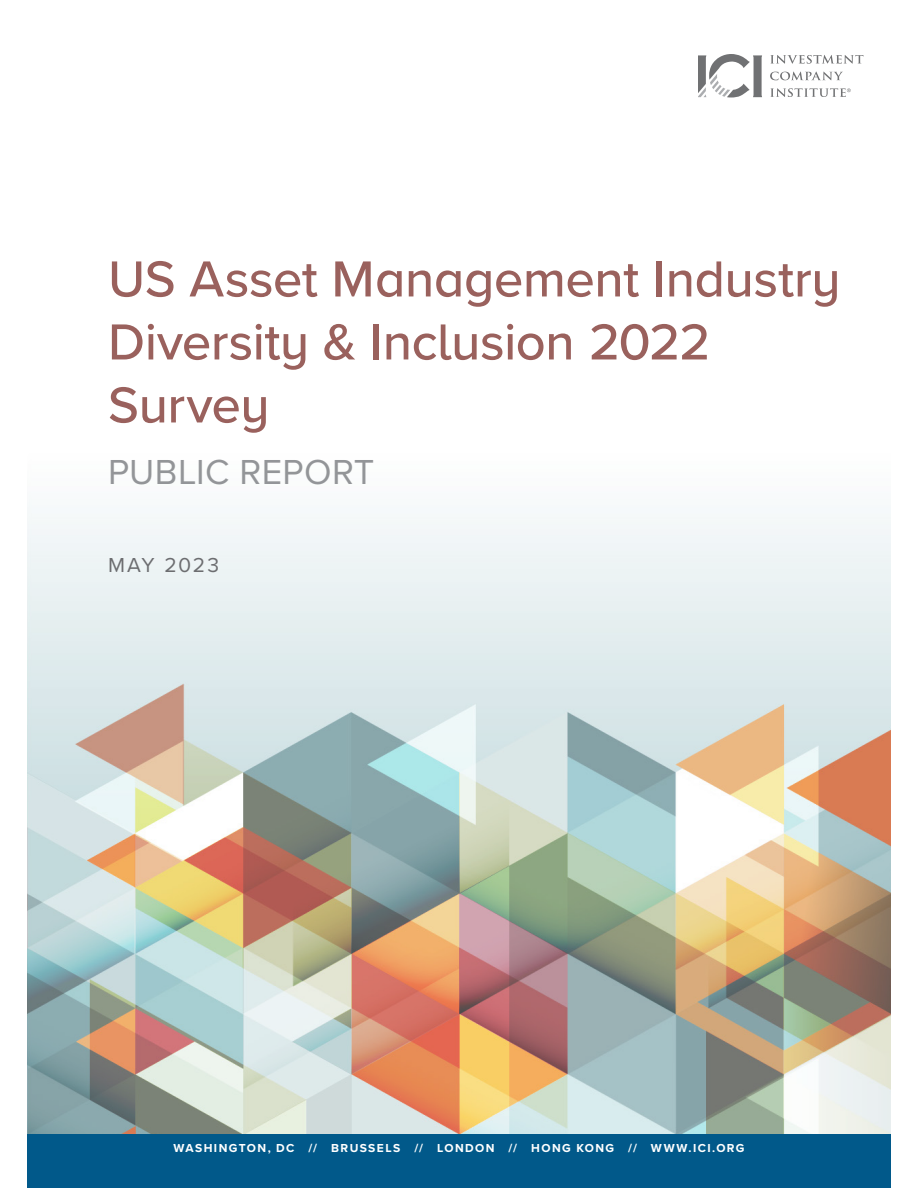
<style>
.page{position:relative;width:918px;height:1188px;background:#fff}
.page>*{position:absolute;margin:0;border:0;box-sizing:border-box;transform-origin:0 0}
.t1{font:500 52.5px/63px "Proxima Nova";letter-spacing:-.01em;color:#9a615d}
.t2{font:36px "Proxima Nova";letter-spacing:.01em;color:#939598}
.t3{font:21px "Proxima Nova";letter-spacing:.08em;color:#6c6d70}
.t4{font:700 12px "Proxima Nova";letter-spacing:.12em;color:#fff}
</style>
<div class="page">
<img style="left:27px;top:71px;width:864px;height:1063px">
<svg style="left:770px;top:55px;width:93px;height:9px"></svg>
<svg style="left:770px;top:72px;width:73px;height:8px"></svg>
<svg style="left:698px;top:54px;width:64px;height:44px"></svg>
<svg style="left:770px;top:88px;width:81px;height:9px"></svg>
<div style="left:27px;top:1134px;width:864px;height:54px;background:#01598a"></div>
<p class="t1" style="left:108px;top:246px;width:734px">US Asset Management Industry<br>Diversity &amp; Inclusion 2022<br>Survey</p>
<p class="t2" style="left:108px;top:445px;width:268px">PUBLIC REPORT</p>
<p class="t3" style="left:108px;top:549px;width:113px">MAY 2023</p>
<p class="t4" style="left:173px;top:1140px;width:573px">WASHINGTON, DC // BRUSSELS // LONDON // HONG KONG // WWW.ICI.ORG</p>
</div>
